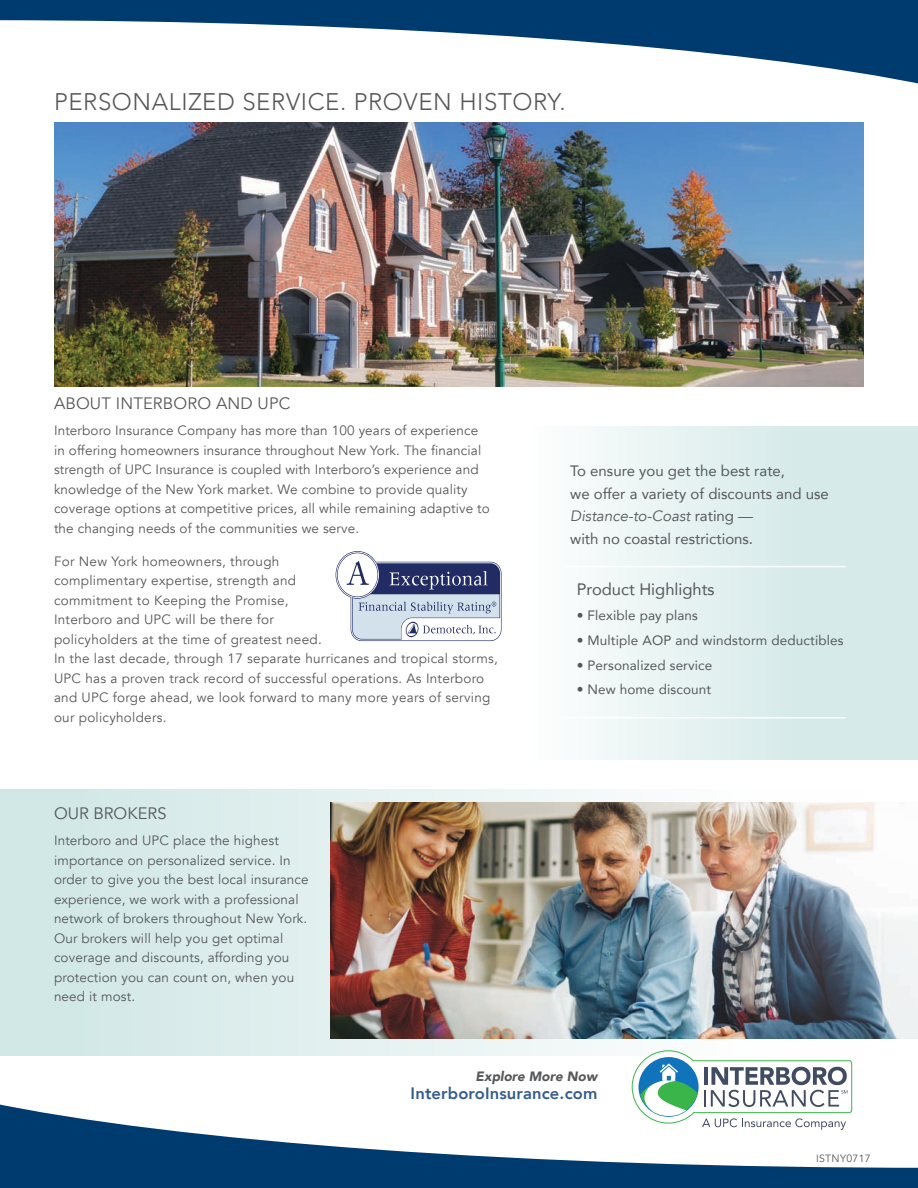
<style>
.page{position:relative;width:918px;height:1188px;background:#fff}
.page>*{position:absolute;margin:0;border:0;box-sizing:border-box;transform-origin:0 0}
.t1{font:300 24px "Avenir";letter-spacing:.025em;color:#57585a}
.t2{font:16.5px "Avenir";letter-spacing:.01em;color:#57585a}
.t3{font:800 16.5px "Avenir";letter-spacing:.01em;color:#355d8b}
.t4{font:16.5px "Avenir";color:#57585a}
.t5{font:15px/22.5px "Avenir";color:#57585a}
.t6{font:13.5px/19.5px "Avenir";letter-spacing:.01em;color:#57585a}
.t7{font:13.5px "Avenir";letter-spacing:.01em;color:#57585a}
.t8{font:italic 900 13.5px "Avenir";color:#57585a}
.t9{font:10.5px "Avenir";letter-spacing:.03em;color:#57585a}
.s1{font-style:italic}
</style>
<div class="page">
<div style="left:532px;top:426px;width:386px;height:334px;background:linear-gradient(to right,#fafcfc,#cde6e5)"></div>
<div style="left:0;top:789px;width:863px;height:267px;background:linear-gradient(to right,#cee5e4,#fff)"></div>
<svg style="left:0;top:0;width:918px;height:84px"></svg>
<svg style="left:0;top:1102px;width:918px;height:86px"></svg>
<svg style="left:632px;top:1050px;width:220px;height:80px"></svg>
<img style="left:331px;top:803px;width:587px;height:236px">
<img style="left:54px;top:123px;width:810px;height:263px">
<svg style="left:336px;top:551px;width:166px;height:90px"></svg>
<hr style="left:565px;top:566px;width:281px;height:1px;background:#fff">
<hr style="left:565px;top:717px;width:281px;height:1px;background:#fff">
<h1 class="t1" style="left:54px;top:88px;width:513px">PERSONALIZED SERVICE. PROVEN HISTORY.</h1>
<p class="t2" style="left:54px;top:394px;width:238px">ABOUT INTERBORO AND UPC</p>
<p class="t6" style="left:54px;top:421px;width:437px">Interboro Insurance Company has more than 100 years of experience in offering homeowners insurance throughout New York. The financial strength of UPC Insurance is coupled with Interboro’s experience and knowledge of the New York market. We combine to provide quality coverage options at competitive prices, all while remaining adaptive to the changing needs of the communities we serve.</p>
<p class="t6" style="left:54px;top:552px;width:445px">For New York homeowners, through<br>complimentary expertise, strength and<br>commitment to Keeping the Promise,<br>Interboro and UPC will be there for<br>policyholders at the time of greatest need.<br>In the last decade, through 17 separate hurricanes and tropical storms, UPC has a proven track record of successful operations. As Interboro and UPC forge ahead, we look forward to many more years of serving our policyholders.</p>
<p class="t2" style="left:54px;top:804px;width:114px">OUR BROKERS</p>
<p class="t6" style="left:54px;top:831px;width:256px">Interboro and UPC place the highest importance on personalized service. In order to give you the best local insurance experience, we work with a professional network of brokers throughout New York.<br>Our brokers will help you get optimal coverage and discounts, affording you protection you can count on, when you need it most.</p>
<p class="t5" style="left:570px;top:459px;width:260px">To ensure you get the best rate,<br>we offer a variety of discounts and use<br><span class="s1">Distance-to-Coast</span> rating —<br>with no coastal restrictions.</p>
<p class="t4" style="left:577px;top:576px;width:139px">Product Highlights</p>
<p class="t7" style="left:577px;top:605px;width:123px">• Flexible pay plans</p>
<p class="t7" style="left:577px;top:629px;width:268px">• Multiple AOP and windstorm deductibles</p>
<p class="t7" style="left:577px;top:654px;width:137px">• Personalized service</p>
<p class="t7" style="left:577px;top:679px;width:136px">• New home discount</p>
<p class="t8" style="left:476px;top:1065px;width:123px">Explore More Now</p>
<p class="t3" style="left:411px;top:1080px;width:188px">InterboroInsurance.com</p>
<p class="t9" style="left:816px;top:1152px;width:56px">ISTNY0717</p>
</div>
